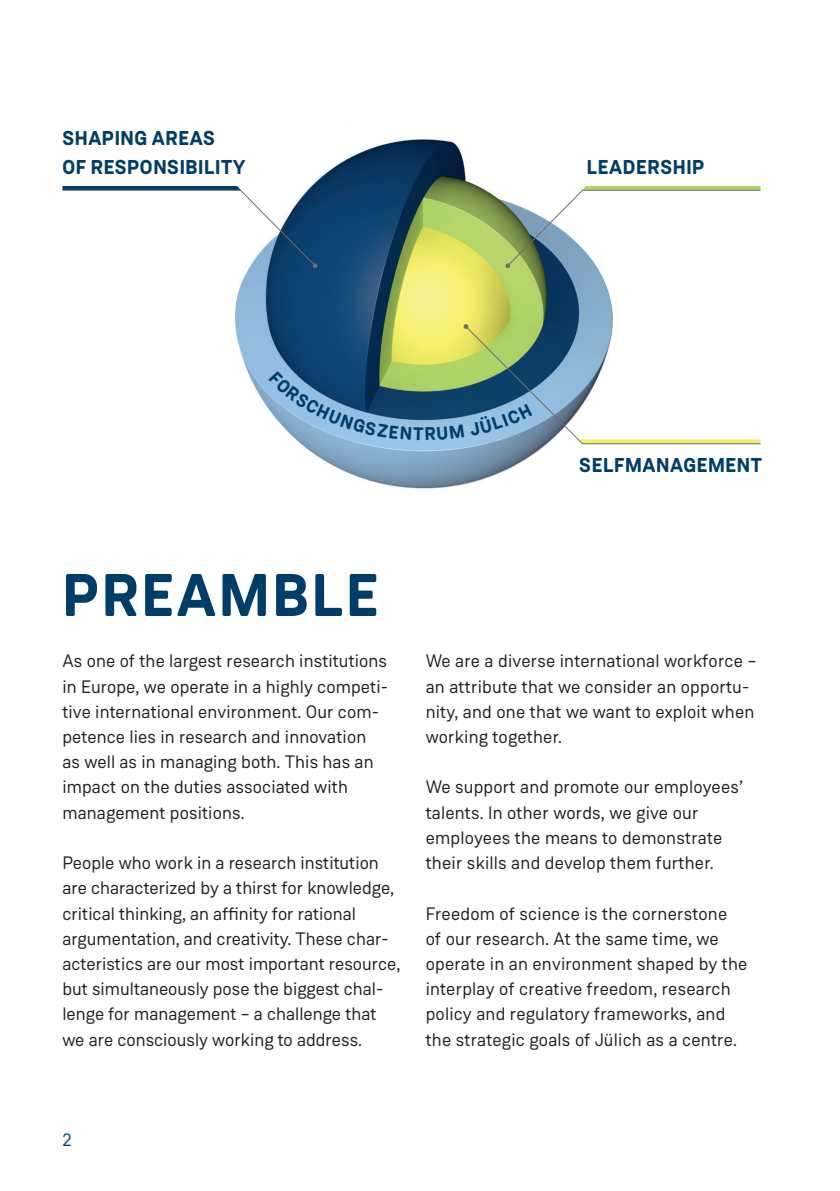
<style>
.page{position:relative;width:840px;height:1191px;background:#fff}
.page>*{position:absolute;margin:0;border:0;box-sizing:border-box;transform-origin:0 0}
.t1{font:700 60px "Weissenhof Grotesk";letter-spacing:.05em;color:#003d68}
.t2{font:700 20px/29px "Weissenhof Grotesk";letter-spacing:.03em;color:#003d68}
.t3{font:18px/25.2px "Weissenhof Grotesk";letter-spacing:.005em;color:#231f20}
.t4{font:18px "Weissenhof Grotesk";color:#003d68}
</style>
<div class="page">
<img style="left:235px;top:139px;width:378px;height:350px">
<svg style="left:505px;top:186px;width:256px;height:82px"></svg>
<svg style="left:62px;top:186px;width:255px;height:82px"></svg>
<svg style="left:268px;top:324px;width:493px;height:121px"></svg>
<p class="t2" style="left:62px;top:123px;width:185px">SHAPING AREAS<br>OF RESPONSIBILITY</p>
<p class="t2" style="left:586px;top:153px;width:119px">LEADERSHIP</p>
<p class="t2" style="left:579px;top:451px;width:184px">SELFMANAGEMENT</p>
<h1 class="t1" style="left:62px;top:557px;width:317px">PREAMBLE</h1>
<p class="t3" style="left:62px;top:648px;width:327px">As one of the largest research institutions in Europe, we operate in a highly competi&shy;tive international environment. Our com&shy;petence lies in research and innovation as well as in managing both. This has an impact on the duties associated with management positions.</p>
<p class="t3" style="left:62px;top:850px;width:339px">People who work in a research institution are characterized by a thirst for knowledge, critical thinking, an affinity for rational argumentation, and creativity. These char&shy;acteristics are our most important resource, but simultaneously pose the biggest chal&shy;lenge for management – a challenge that we are consciously working to address.</p>
<p class="t3" style="left:425px;top:648px;width:332px">We are a diverse international workforce – an attribute that we consider an opportu&shy;nity, and one that we want to exploit when working together.</p>
<p class="t3" style="left:425px;top:774px;width:319px">We support and promote our employees’ talents. In other words, we give our employees the means to demonstrate their skills and develop them further.</p>
<p class="t3" style="left:425px;top:900px;width:323px">Freedom of science is the cornerstone<br>of our research. At the same time, we operate in an environment shaped by the interplay of creative freedom, research policy and regulatory frameworks, and the strategic goals of Jülich as a centre.</p>
<p class="t4" style="left:62px;top:1129px;width:11px">2</p>
</div>
